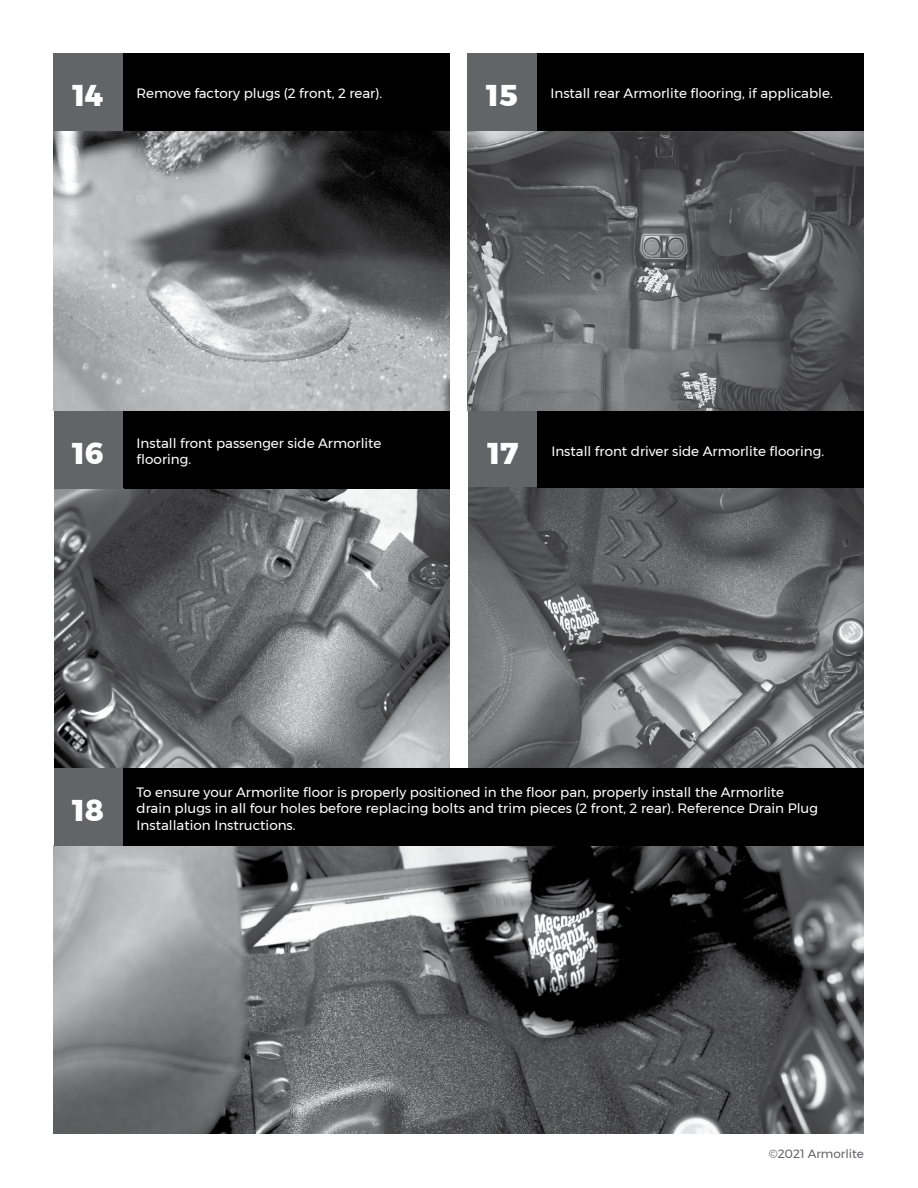
<style>
.page{position:relative;width:918px;height:1188px;background:#fff}
.page>*{position:absolute;margin:0;border:0;box-sizing:border-box;transform-origin:0 0}
.t1{font:800 30px "Montserrat";color:#fff}
.t2{font:13.5px/16.5px "Montserrat";color:#fff}
.t3{font:12px "Montserrat";color:#636466}
</style>
<div class="page">
<img style="left:54px;top:846px;width:810px;height:288px">
<div style="left:54px;top:768px;width:69px;height:78px;background:#636466"></div>
<div style="left:123px;top:768px;width:741px;height:78px;background:#000"></div>
<div style="left:468px;top:412px;width:69px;height:77px;background:#636466"></div>
<img style="left:468px;top:487px;width:396px;height:281px">
<div style="left:538px;top:410px;width:326px;height:78px;background:#000"></div>
<div style="left:54px;top:412px;width:69px;height:77px;background:#636466"></div>
<img style="left:54px;top:489px;width:396px;height:279px">
<div style="left:123px;top:410px;width:326px;height:78px;background:#000"></div>
<div style="left:54px;top:53px;width:69px;height:99px;background:#636466"></div>
<div style="left:123px;top:53px;width:327px;height:78px;background:#000"></div>
<img style="left:54px;top:131px;width:396px;height:279px">
<div style="left:468px;top:53px;width:69px;height:99px;background:#636466"></div>
<div style="left:537px;top:53px;width:327px;height:78px;background:#000"></div>
<img style="left:468px;top:131px;width:396px;height:279px">
<h1 class="t1" style="left:73px;top:71px;width:32px">14</h1>
<p class="t2" style="left:136px;top:85px;width:247px">Remove factory plugs (2 front, 2 rear).</p>
<h1 class="t1" style="left:487px;top:71px;width:33px">15</h1>
<p class="t2" style="left:550px;top:85px;width:284px">Install rear Armorlite flooring, if applicable.</p>
<p class="t2" style="left:137px;top:434px;width:246px">Install front passenger side Armorlite</p>
<h1 class="t1" style="left:73px;top:429px;width:33px">16</h1>
<p class="t2" style="left:137px;top:451px;width:56px">flooring.</p>
<h1 class="t1" style="left:488px;top:429px;width:32px">17</h1>
<p class="t2" style="left:551px;top:443px;width:274px">Install front driver side Armorlite flooring.</p>
<h1 class="t1" style="left:73px;top:786px;width:33px">18</h1>
<p class="t2" style="left:137px;top:784px;width:683px">To ensure your Armorlite floor is properly positioned in the floor pan, properly install the Armorlite drain plugs in all four holes before replacing bolts and trim pieces (2 front, 2 rear). Reference Drain Plug<br>Installation Instructions.</p>
<p class="t3" style="left:769px;top:1144px;width:97px">©2021 Armorlite</p>
</div>
